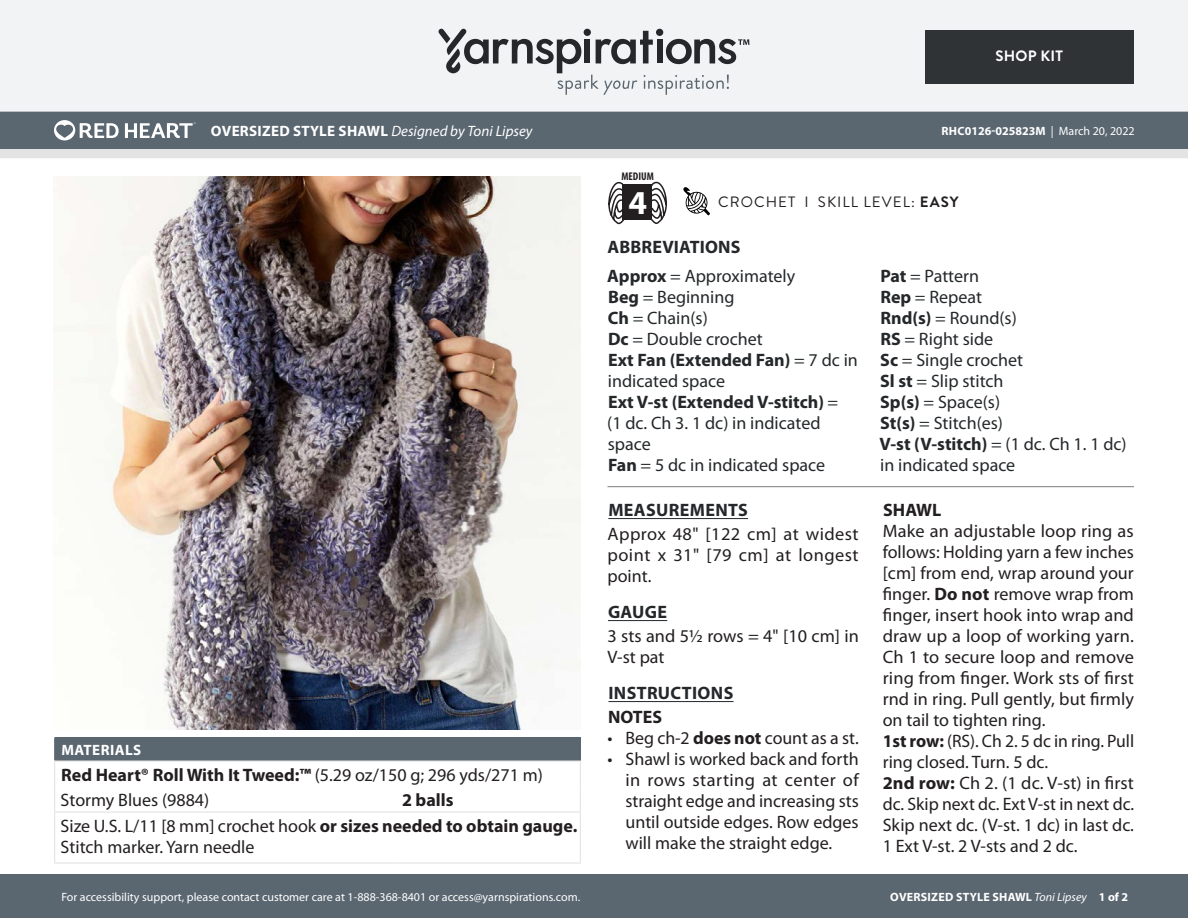
<style>
.page{position:relative;width:1188px;height:918px;background:#fff}
.page>*{position:absolute;margin:0;border:0;box-sizing:border-box;transform-origin:0 0}
.t1{font:700 33.6px "Myriad Pro";color:#fff}
.Body_-__With_auto_st{font:18px/21px "Myriad Pro";color:#231f20;text-align:justify}
.Abbreviations_-_With{font:18px/21px "Myriad Pro";color:#24282a}
.Materials_-_Needle{font:18px/21px "Myriad Pro";color:#231f20}
.Materials_-_Brand{font:700 18px "Myriad Pro";color:#231f20}
.Body_-_HEADERS_-_Und{font:700 18px "Myriad Pro";letter-spacing:.02em;color:#24282a}
.Material_-__Colors_i{font:18px "Myriad Pro";color:#231f20}
.Abbreviations_-__Hea{font:700 18px "Myriad Pro";letter-spacing:.01em;color:#24282a}
.SIZES_-_Color_Coded{font:700 18px "Myriad Pro";color:#231f20}
.Material_-__Colors_i-2{font:700 18px "Myriad Pro";color:#231f20}
.Header_-_Name___Type{font:italic 15px "Myriad Pro";color:#fff}
.Type_of_pattern___Sk{font:15px "Brandon Grotesque";letter-spacing:.07em;color:#231f20}
.Materials_-__Header{font:700 15px "Myriad Pro";letter-spacing:.03em;color:#fff}
.Body_-__Color_coded{font:700 15px "Brandon Grotesque";letter-spacing:.02em;color:#fff}
.Footer_-_Sku___Date{font:12px "Myriad Pro";color:#fff}
.Footer_-_Sku___Date-2{font:700 12px "Myriad Pro";letter-spacing:.02em;color:#fff}
.Footer_-_Sku___Date-3{font:700 12px "Myriad Pro";color:#fff}
.t2{font:700 condensed 11.25px "Myriad Pro";color:#231f20}
.s1{font-weight:700;font-style:normal}
.s2{font-weight:400}
.s3{font-weight:700}
.s4{font-weight:400;font-style:italic}
</style>
<div class="page">
<div style="left:0;top:875px;width:1188px;height:43px;background:#5a6670"></div>
<div style="left:0;top:149px;width:1188px;height:9px;background:#e4e3e3"></div>
<div style="left:0;top:111px;width:1188px;height:38px;background:#5a6670"></div>
<div style="left:0;top:0;width:1188px;height:112px;background:#f2f3f4"></div>
<svg style="left:438px;top:29px;width:311px;height:66px"></svg>
<div style="left:925px;top:30px;width:209px;height:54px;background:#2f3336"></div>
<img style="left:54px;top:177px;width:527px;height:553px">
<hr style="left:608px;top:518px;width:140px;height:1px;background:#24282a">
<hr style="left:608px;top:620px;width:59px;height:1px;background:#24282a">
<hr style="left:608px;top:701px;width:126px;height:1px;background:#24282a">
<div style="left:55px;top:738px;width:525px;height:23px;background:#5a6670"></div>
<hr style="left:54px;top:737px;width:342px;height:1px;background:#5a6670">
<hr style="left:396px;top:737px;width:185px;height:1px;background:#5a6670">
<hr style="left:54px;top:760px;width:342px;height:2px;background:#e4e3e3">
<hr style="left:396px;top:760px;width:185px;height:2px;background:#e4e3e3">
<svg style="left:54px;top:738px;width:1px;height:74px"></svg>
<svg style="left:580px;top:738px;width:1px;height:74px"></svg>
<hr style="left:54px;top:813px;width:1px;height:49px;background:#e4e3e3">
<hr style="left:54px;top:812px;width:342px;height:1px;background:#e4e3e3">
<hr style="left:396px;top:812px;width:185px;height:1px;background:#e4e3e3">
<hr style="left:580px;top:813px;width:1px;height:49px;background:#e4e3e3">
<hr style="left:54px;top:862px;width:342px;height:2px;background:#e4e3e3">
<hr style="left:396px;top:862px;width:185px;height:2px;background:#e4e3e3">
<hr style="left:608px;top:486px;width:526px;height:1px;background:#7d7d7d">
<svg style="left:54px;top:120px;width:65px;height:20px"></svg>
<svg style="left:125px;top:122px;width:71px;height:16px"></svg>
<svg style="left:683px;top:187px;width:27px;height:28px"></svg>
<svg style="left:608px;top:181px;width:18px;height:43px"></svg>
<svg style="left:649px;top:181px;width:18px;height:43px"></svg>
<div style="left:622px;top:185px;width:30px;height:35px;background:#231f20"></div>
<p class="Body_-__Color_coded" style="left:995px;top:46px;width:69px">SHOP KIT</p>
<p class="Header_-_Name___Type" style="left:211px;top:122px;width:323px"><span class="s1">OVERSIZED STYLE SHAWL</span> Designed by Toni Lipsey</p>
<p class="Footer_-_Sku___Date-3" style="left:942px;top:123px;width:195px">RHC0126-025823M <span class="s2">| March 20, 2022</span></p>
<p class="t2" style="left:621px;top:169px;width:34px">MEDIUM</p>
<p class="t1" style="left:629px;top:180px;width:20px">4</p>
<p class="Type_of_pattern___Sk" style="left:718px;top:192px;width:242px">CROCHET I SKILL LEVEL: <span class="s3">EASY</span></p>
<p class="Materials_-__Header" style="left:61px;top:740px;width:81px">MATERIALS</p>
<p class="Materials_-_Brand" style="left:61px;top:763px;width:483px">Red Heart® Roll With It Tweed:™ <span class="s2">(5.29 oz/150 g; 296 yds/271 m)</span></p>
<p class="Material_-__Colors_i" style="left:61px;top:790px;width:150px">Stormy Blues (9884)</p>
<p class="Material_-__Colors_i-2" style="left:402px;top:788px;width:53px">2 balls</p>
<p class="Materials_-_Needle" style="left:61px;top:815px;width:518px">Size U.S. L/11 [8 mm] crochet hook <span class="s3">or sizes needed to obtain gauge.<br></span>Stitch marker. Yarn needle</p>
<p class="Footer_-_Sku___Date" style="left:61px;top:890px;width:520px">For accessibility support, please contact customer care at 1-888-368-8401 or access@yarnspirations.com.</p>
<p class="Abbreviations_-__Hea" style="left:608px;top:235px;width:135px">ABBREVIATIONS</p>
<p class="Abbreviations_-_With" style="left:607px;top:265px;width:189px"><span class="s3">Approx</span> = Approximately</p>
<p class="Abbreviations_-_With" style="left:608px;top:286px;width:128px"><span class="s3">Beg</span> = Beginning</p>
<p class="Abbreviations_-_With" style="left:608px;top:307px;width:102px"><span class="s3">Ch</span> = Chain(s)</p>
<p class="Abbreviations_-_With" style="left:608px;top:328px;width:156px"><span class="s3">Dc</span> = Double crochet</p>
<p class="Abbreviations_-_With" style="left:608px;top:349px;width:251px"><span class="s3">Ext Fan (Extended Fan)</span> = 7 dc in indicated space</p>
<p class="Abbreviations_-_With" style="left:607px;top:391px;width:233px"><span class="s3">Ext V-st (Extended V-stitch)</span> = (1 dc. Ch 3. 1 dc) in indicated space</p>
<p class="Abbreviations_-_With" style="left:608px;top:454px;width:219px"><span class="s3">Fan</span> = 5 dc in indicated space</p>
<p class="Body_-_HEADERS_-_Und" style="left:608px;top:498px;width:141px">MEASUREMENTS</p>
<p class="Body_-__With_auto_st" style="left:608px;top:523px;width:253px">Approx 48" [122 cm] at widest point x 31" [79 cm] at longest point.</p>
<p class="Body_-_HEADERS_-_Und" style="left:608px;top:600px;width:61px">GAUGE</p>
<p class="Body_-__With_auto_st" style="left:608px;top:625px;width:253px">3 sts and 5½ rows = 4" [10 cm] in<br>V-st pat</p>
<p class="Body_-_HEADERS_-_Und" style="left:608px;top:681px;width:126px">INSTRUCTIONS</p>
<p class="SIZES_-_Color_Coded" style="left:608px;top:705px;width:56px">NOTES</p>
<p class="Body_-__With_auto_st" style="left:608px;top:727px;width:253px">• Beg ch-2 <span class="s3">does not</span> count as a st.</p>
<p class="Body_-__With_auto_st" style="left:626px;top:748px;width:235px;text-indent:-18px">• Shawl is worked back and forth in rows starting at center of straight edge and increasing sts until outside edges. Row edges will make the straight edge.</p>
<p class="Abbreviations_-_With" style="left:880px;top:265px;width:100px"><span class="s3">Pat</span> = Pattern</p>
<p class="Abbreviations_-_With" style="left:880px;top:286px;width:103px"><span class="s3">Rep</span> = Repeat</p>
<p class="Abbreviations_-_With" style="left:880px;top:307px;width:138px"><span class="s3">Rnd(s)</span> = Round(s)</p>
<p class="Abbreviations_-_With" style="left:880px;top:328px;width:114px"><span class="s3">RS</span> = Right side</p>
<p class="Abbreviations_-_With" style="left:880px;top:349px;width:145px"><span class="s3">Sc</span> = Single crochet</p>
<p class="Abbreviations_-_With" style="left:880px;top:370px;width:125px"><span class="s3">Sl st</span> = Slip stitch</p>
<p class="Abbreviations_-_With" style="left:880px;top:391px;width:121px"><span class="s3">Sp(s)</span> = Space(s)</p>
<p class="Abbreviations_-_With" style="left:880px;top:412px;width:124px"><span class="s3">St(s)</span> = Stitch(es)</p>
<p class="Abbreviations_-_With" style="left:879px;top:433px;width:249px"><span class="s3">V-st (V-stitch)</span> = (1 dc. Ch 1. 1 dc) in indicated space</p>
<p class="SIZES_-_Color_Coded" style="left:883px;top:498px;width:60px">SHAWL</p>
<p class="Body_-__With_auto_st" style="left:883px;top:520px;width:253px">Make an adjustable loop ring as follows: Holding yarn a few inches [cm] from end, wrap around your finger. <span class="s3">Do not</span> remove wrap from finger, insert hook into wrap and draw up a loop of working yarn.<br>Ch 1 to secure loop and remove ring from finger. Work sts of first rnd in ring. Pull gently, but firmly on tail to tighten ring.</p>
<p class="Body_-__With_auto_st" style="left:883px;top:730px;width:253px"><span class="s3">1st row:</span> (RS). Ch 2. 5 dc in ring. Pull ring closed. Turn. 5 dc.</p>
<p class="Body_-__With_auto_st" style="left:883px;top:772px;width:253px"><span class="s3">2nd row:</span> Ch 2. (1 dc. V-st) in first dc. Skip next dc. Ext V-st in next dc.<br>Skip next dc. (V-st. 1 dc) in last dc.<br>1 Ext V-st. 2 V-sts and 2 dc.</p>
<p class="Footer_-_Sku___Date-2" style="left:890px;top:889px;width:239px">OVERSIZED STYLE SHAWL <span class="s4">Toni Lipsey</span> 1 of 2</p>
</div>
